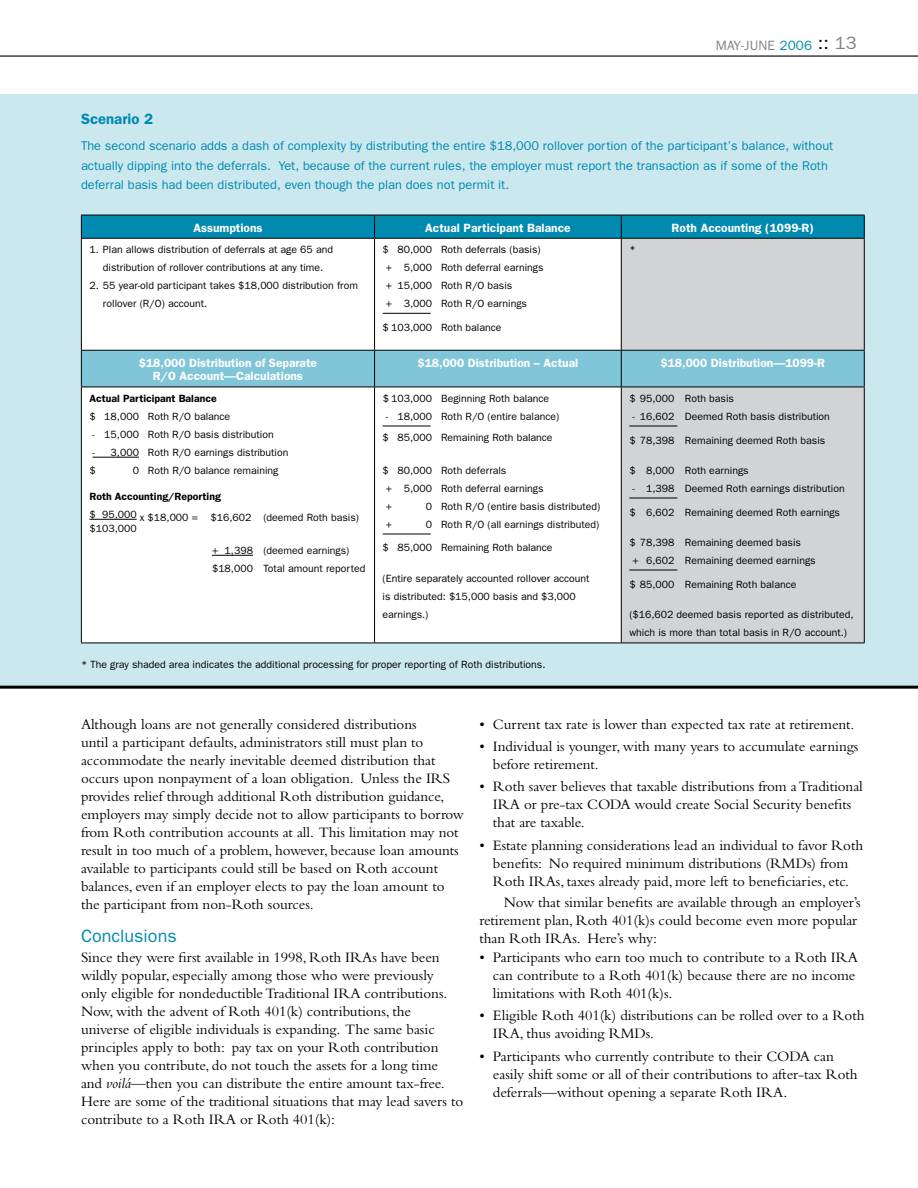
<style>
.page{position:relative;width:918px;height:1188px;background:#fff}
.page>*{position:absolute;margin:0;border:0;box-sizing:border-box;transform-origin:0 0}
.t1{font:18px "Franklin Gothic";color:#008ab0}
.t2{font:15px/18px "Bembo";letter-spacing:-.005em;color:#000}
.t3{font:600 15px "Franklin Gothic";color:#008ab0}
.t4{font:13.5px "Franklin Gothic";letter-spacing:.01em;color:#808284}
.t5{font:12.75px/19.5px "Franklin Gothic";color:#008ab0}
.t6{font:600 12px/13.5px "Franklin Gothic";color:#fff;text-align:center}
.t7{font:10.5px/18px "Franklin Gothic";color:#000}
.t8{font:600 10.5px "Franklin Gothic";color:#000}
.s1{color:#008ab0}
.s2{font-size:18px;color:#000}
.s3{font-size:18px}
.s4{font-style:italic}
</style>
<div class="page">
<hr style="left:0;top:55px;width:918px;height:2px;background:#000">
<div style="left:0;top:94px;width:918px;height:594px;background:#cce8ef"></div>
<div style="left:82px;top:239px;width:539px;height:404px;background:#fff"></div>
<div style="left:622px;top:239px;width:242px;height:404px;background:#d1d3d4"></div>
<div style="left:82px;top:351px;width:782px;height:36px;background:#80c5d8"></div>
<svg style="left:81px;top:215px;width:784px;height:23px;background:#0084a8"></svg>
<hr style="left:81px;top:238px;width:294px;height:1px;background:#000">
<hr style="left:81px;top:239px;width:1px;height:111px;background:#000">
<hr style="left:375px;top:238px;width:246px;height:1px;background:#000">
<hr style="left:374px;top:239px;width:1px;height:111px;background:#000">
<hr style="left:81px;top:351px;width:1px;height:36px;background:#000">
<hr style="left:374px;top:351px;width:1px;height:36px;background:#000">
<hr style="left:81px;top:387px;width:1px;height:256px;background:#000">
<hr style="left:375px;top:387px;width:246px;height:1px;background:#000">
<hr style="left:374px;top:387px;width:1px;height:256px;background:#000">
<hr style="left:81px;top:643px;width:294px;height:1px;background:#000">
<hr style="left:375px;top:643px;width:246px;height:1px;background:#000">
<hr style="left:81px;top:350px;width:294px;height:1px;background:#000">
<hr style="left:375px;top:350px;width:246px;height:1px;background:#000">
<hr style="left:81px;top:387px;width:294px;height:1px;background:#000">
<hr style="left:621px;top:238px;width:244px;height:1px;background:#000">
<hr style="left:621px;top:239px;width:1px;height:111px;background:#000">
<hr style="left:864px;top:239px;width:1px;height:111px;background:#000">
<hr style="left:621px;top:350px;width:244px;height:1px;background:#000">
<hr style="left:621px;top:351px;width:1px;height:36px;background:#000">
<hr style="left:864px;top:351px;width:1px;height:36px;background:#000">
<hr style="left:621px;top:387px;width:244px;height:1px;background:#000">
<hr style="left:621px;top:387px;width:1px;height:256px;background:#000">
<hr style="left:864px;top:387px;width:1px;height:256px;background:#000">
<hr style="left:621px;top:643px;width:244px;height:1px;background:#000">
<hr style="left:383px;top:313px;width:48px;height:1px;background:#000">
<hr style="left:93px;top:457px;width:46px;height:1px;background:#000">
<hr style="left:89px;top:519px;width:48px;height:1px;background:#000">
<hr style="left:212px;top:555px;width:41px;height:1px;background:#000">
<hr style="left:383px;top:426px;width:48px;height:1px;background:#000">
<hr style="left:383px;top:534px;width:48px;height:1px;background:#000">
<hr style="left:629px;top:426px;width:48px;height:1px;background:#000">
<hr style="left:629px;top:498px;width:48px;height:1px;background:#000">
<hr style="left:629px;top:570px;width:48px;height:1px;background:#000">
<hr style="left:0;top:686px;width:918px;height:3px;background:#000">
<p class="t4" style="left:716px;top:37px;width:142px">MAY-JUNE <span class="s1">2006</span> <span class="s2">::</span> <span class="s3">13</span></p>
<p class="t3" style="left:81px;top:110px;width:73px">Scenario 2</p>
<p class="t5" style="left:81px;top:136px;width:754px">The second scenario adds a dash of complexity by distributing the entire $18,000 rollover portion of the participant’s balance, without actually dipping into the deferrals. Yet, because of the current rules, the employer must report the transaction as if some of the Roth deferral basis had been distributed, even though the plan does not permit it.</p>
<p class="t6" style="left:193px;top:220px;width:71px">Assumptions</p>
<p class="t6" style="left:425px;top:220px;width:147px">Actual Participant Balance</p>
<p class="t6" style="left:672px;top:220px;width:144px">Roth Accounting (1099-R)</p>
<p class="t7" style="left:89px;top:241px;width:245px;text-align:center">1. Plan allows distribution of deferrals at age 65 and distribution of rollover contributions at any time.</p>
<p class="t7" style="left:89px;top:277px;width:16px">2. 55</p>
<p class="t7" style="left:386px;top:241px;width:159px;text-indent:-3px">$ 80,000 Roth deferrals (basis) + 5 ,000 Roth deferral earnings + 15,000 Roth R/O basis<br>+ 3,000 Roth R/O earnings</p>
<p class="t7" style="left:383px;top:319px;width:120px">$ 103,000 Roth balance</p>
<p class="t7" style="left:629px;top:241px;width:8px">*</p>
<p class="t7" style="left:103px;top:277px;width:256px;text-indent:16px">year-old participant takes $18,000 distribution from rollover (R/O) account.</p>
<p class="t6" style="left:139px;top:355px;width:180px">$18,000 Distribution of Separate<br>R/O Account—Calculations</p>
<p class="t6" style="left:418px;top:355px;width:162px">$18,000 Distribution – Actual</p>
<p class="t6" style="left:661px;top:355px;width:166px">$18,000 Distribution—1099-R</p>
<p class="t8" style="left:89px;top:392px;width:129px">Actual Participant Balance</p>
<p class="t7" style="left:89px;top:407px;width:142px">$ 18,000 Roth R/O balance</p>
<p class="t7" style="left:93px;top:425px;width:183px">- 15,000 Roth R/O basis distribution</p>
<p class="t7" style="left:89px;top:443px;width:201px">- 3,000 Roth R/O earnings distribution $</p>
<p class="t7" style="left:383px;top:389px;width:168px">$ 103,000 Beginning Roth balance</p>
<p class="t7" style="left:383px;top:406px;width:178px;line-height:21px">- 18,000 Roth R/O (entire balance) $ 85</p>
<p class="t7" style="left:629px;top:389px;width:106px">$ 95 ,000 Roth basis</p>
<p class="t7" style="left:633px;top:407px;width:199px">- 16,602 Deemed Roth basis distribution</p>
<p class="t7" style="left:629px;top:431px;width:38px">$ 78,398</p>
<p class="t7" style="left:685px;top:431px;width:142px">Remaining deemed Roth basis</p>
<p class="t7" style="left:629px;top:461px;width:121px">$ 8 ,000 Roth earnings</p>
<p class="t7" style="left:633px;top:479px;width:37px">- 1,398</p>
<p class="t7" style="left:685px;top:479px;width:161px">Deemed Roth earnings distribution</p>
<p class="t7" style="left:629px;top:503px;width:212px">$ 6,602 Remaining deemed Roth earnings</p>
<p class="t7" style="left:629px;top:533px;width:38px">$ 78,398</p>
<p class="t7" style="left:410px;top:428px;width:144px">,000 Remaining Roth balance</p>
<p class="t7" style="left:383px;top:461px;width:162px">$ 80,000 Roth deferrals<br>+ 5 ,000 Roth deferral earnings +</p>
<p class="t7" style="left:133px;top:461px;width:147px">0 Roth R/O balance remaining</p>
<p class="t8" style="left:89px;top:490px;width:133px">Roth Accounting/Reporting</p>
<p class="t7" style="left:89px;top:512px;width:271px;line-height:10.5px">$ 95 ,000 x $18,000 = $16,602 (deemed Roth basis) $103,000</p>
<p class="t7" style="left:212px;top:541px;width:36px">+ 1,398</p>
<p class="t7" style="left:426px;top:497px;width:176px">0 Roth R/O (entire basis distributed)</p>
<p class="t7" style="left:386px;top:515px;width:8px">+</p>
<p class="t7" style="left:426px;top:515px;width:175px">0 Roth R/O (all earnings distributed)</p>
<p class="t7" style="left:383px;top:538px;width:15px">$ 85</p>
<p class="t7" style="left:410px;top:538px;width:144px">,000 Remaining Roth balance</p>
<p class="t7" style="left:383px;top:569px;width:208px">(Entire separately accounted rollover account is distributed: $15,000 basis and $3,000 earnings.)</p>
<p class="t7" style="left:633px;top:533px;width:185px;text-indent:52px">Remaining deemed basis<br>+ 6,602 Remaining deemed earnings</p>
<p class="t7" style="left:629px;top:575px;width:169px">$ 85 ,000 Remaining Roth balance</p>
<p class="t7" style="left:629px;top:605px;width:226px">($16,602 deemed basis reported as distributed, which is more than total basis in R/O account.)</p>
<p class="t7" style="left:212px;top:541px;width:155px;text-indent:51px">(deemed earnings) $18,000 Total amount reported</p>
<p class="t7" style="left:81px;top:655px;width:466px">* The gray shaded area indicates the additional processing for proper reporting of Roth distributions.</p>
<p class="t2" style="left:81px;top:715px;width:384px">Although loans are not generally considered distributions<br>until a participant defaults, administrators still must plan to accommodate the nearly inevitable deemed distribution that occurs upon nonpayment of a loan obligation. Unless the IRS provides relief through additional Roth distribution guidance, employers may simply decide not to allow participants to borrow from Roth contribution accounts at all. This limitation may not result in too much of a problem, however, because loan amounts available to participants could still be based on Roth account balances, even if an employer elects to pay the loan amount to the participant from non-Roth sources.</p>
<p class="t1" style="left:81px;top:926px;width:97px">Conclusions</p>
<p class="t2" style="left:81px;top:948px;width:384px">Since they were first available in 1998, Roth IRAs have been wildly popular, especially among those who were previously only eligible for nondeductible Traditional IRA contributions.<br>Now, with the advent of Roth 401(k) contributions, the universe of eligible individuals is expanding. The same basic principles apply to both: pay tax on your Roth contribution when you contribute, do not touch the assets for a long time<br>and <span class="s4">voilá</span>—then you can distribute the entire amount tax-free.<br>Here are some of the traditional situations that may lead savers to contribute to a Roth IRA or Roth 401(k):</p>
<p class="t2" style="left:479px;top:715px;width:377px">• Current tax rate is lower than expected tax rate at retirement.</p>
<p class="t2" style="left:493px;top:737px;width:367px;text-indent:-13px">• Individual is younger, with many years to accumulate earnings before retirement.</p>
<p class="t2" style="left:493px;top:777px;width:372px;text-indent:-14px">• Roth saver believes that taxable distributions from a Traditional<br>IRA or pre-tax CODA would create Social Security benefits that are taxable.</p>
<p class="t2" style="left:479px;top:836px;width:385px;text-align:center">• Estate planning considerations lead an individual to favor Roth benefits: No required minimum distributions (RMDs) from<br>Roth IRAs, taxes already paid, more left to beneficiaries, etc.</p>
<p class="t2" style="left:479px;top:893px;width:383px;text-indent:24px">Now that similar benefits are available through an employer’s retirement plan, Roth 401(k)s could become even more popular than Roth IRAs. Here’s why:</p>
<p class="t2" style="left:493px;top:948px;width:367px;text-indent:-14px">• Participants who earn too much to contribute to a Roth IRA can contribute to a Roth 401(k) because there are no income limitations with Roth 401(k)s.</p>
<p class="t2" style="left:493px;top:1006px;width:373px;text-indent:-14px">• Eligible Roth 401(k) distributions can be rolled over to a Roth<br>IRA, thus avoiding RMDs.</p>
<p class="t2" style="left:493px;top:1047px;width:366px;text-indent:-14px">• Participants who currently contribute to their CODA can easily shift some or all of their contributions to after-tax Roth deferrals—without opening a separate Roth IRA.</p>
</div>
